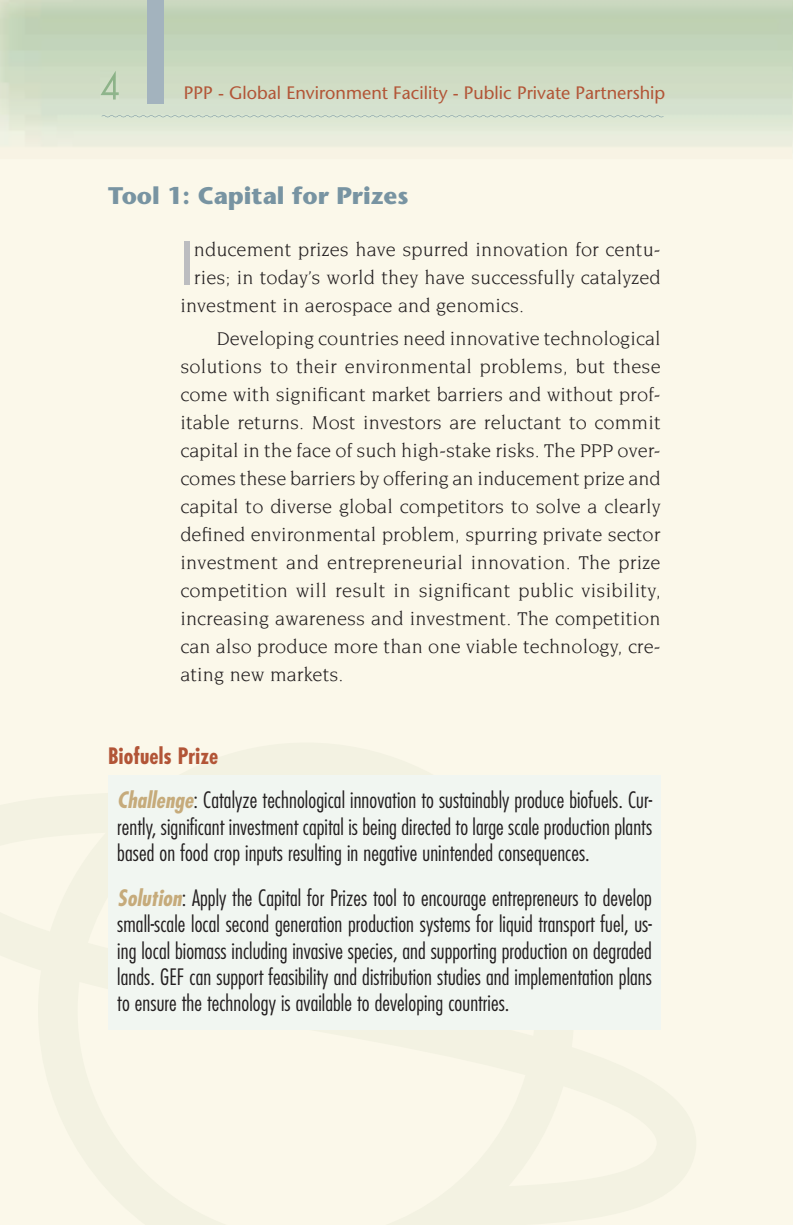
<style>
.page{position:relative;width:793px;height:1225px;background:#fff}
.page>*{position:absolute;margin:0;border:0;box-sizing:border-box;transform-origin:0 0}
.t1{font:57.2px "Futura";color:#bcbdc0}
.t2{font:700 24px "Stone Sans";color:#7894a2}
.t3{font:300 condensed 22px/26.4px "Futura";letter-spacing:.005em;color:#231f20}
.t4{font:20px/28px "Novarese";letter-spacing:.005em;color:#231f20;text-align:justify}
.t5{font:18px "Stone Sans";color:#b25537}
.s1{font-weight:700;color:#b25537}
.s2{font-weight:700;font-style:italic;color:#c6ab7b}
</style>
<div class="page">
<div style="left:0;top:0;width:792px;height:1224px;background:#fbf8ea"></div>
<hr style="left:792px;top:0;width:1px;height:1224px;background:#fbf8ea">
<img style="left:100px;top:99px;width:19px;height:1px">
<img style="left:100px;top:71px;width:19px;height:28px">
<div style="left:147px;top:0;width:16px;height:103px;background:#a3b3be"></div>
<svg style="left:102px;top:115px;width:561px;height:2px"></svg>
<div style="left:108px;top:775px;width:553px;height:255px;background:#f1f6f1"></div>
<p class="t5" style="left:184px;top:86px;width:483px">PPP - Global Environment Facility - Public Private Partnership</p>
<p class="t2" style="left:108px;top:187px;width:302px">Tool 1: Capital for Prizes</p>
<h1 class="t1" style="left:180px;top:235px;width:15px">I</h1>
<p class="t4" style="left:194px;top:237px;width:468px">nducement prizes have spurred innovation for centu-</p>
<p class="t4" style="left:194px;top:265px;width:468px">ries; in today’s world they have successfully catalyzed</p>
<p class="t4" style="left:180px;top:293px;width:345px">investment in aerospace and genomics.</p>
<p class="t4" style="left:180px;top:325px;width:482px;text-indent:36px">Developing countries need innovative technological solutions to their environmental problems, but these come with significant market barriers and without prof&shy;itable returns. Most investors are reluctant to commit capital in the face of such high-stake risks. The PPP over&shy;comes these barriers by offering an inducement prize and capital to diverse global competitors to solve a clearly defined environmental problem, spurring private sector investment and entrepreneurial innovation. The prize competition will result in significant public visibility, increasing awareness and investment. The competition can also produce more than one viable technology, cre&shy;ating new markets.</p>
<p class="t3" style="left:117px;top:735px;width:536px;line-height:44.4px;text-indent:-9px"><span class="s1">Biofuels Prize<br></span><span class="s2">Challenge</span>: Catalyze technological innovation to sustainably produce biofuels. Cur-</p>
<p class="t3" style="left:117px;top:815px;width:536px">rently, significant investment capital is being directed to large scale production plants based on food crop inputs resulting in negative unintended consequences.</p>
<p class="t3" style="left:117px;top:885px;width:536px;text-align:justify"><span class="s2">Solution</span>: Apply the Capital for Prizes tool to encourage entrepreneurs to develop small-scale local second generation production systems for liquid transport fuel, us&shy;ing local biomass including invasive species, and supporting production on degraded lands. GEF can support feasibility and distribution studies and implementation plans to ensure the technology is available to developing countries.</p>
</div>
